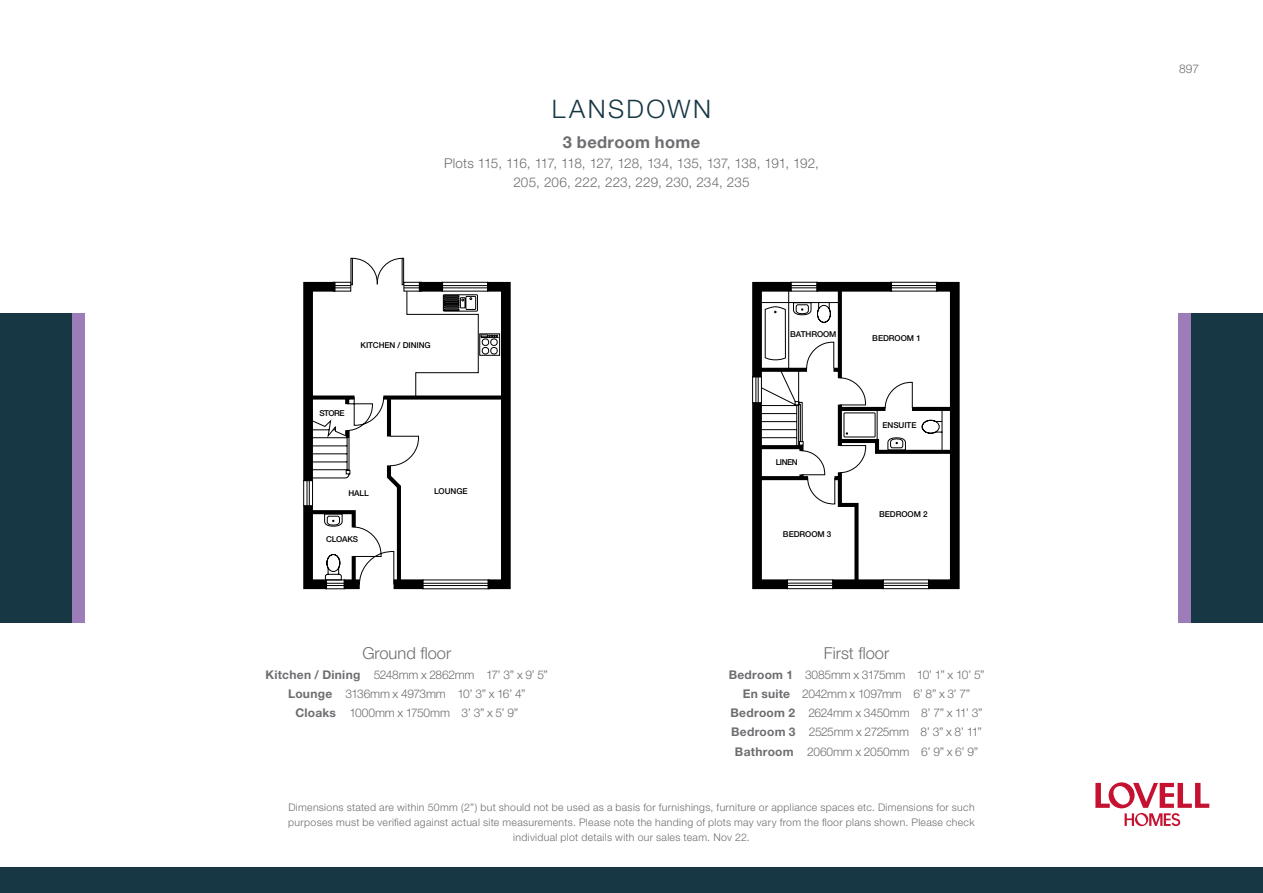
<style>
.page{position:relative;width:1263px;height:893px;background:#fff}
.page>*{position:absolute;margin:0;border:0;box-sizing:border-box;transform-origin:0 0}
.t1{font:300 25.5px "Helvetica Neue";letter-spacing:.095em;color:#173745}
.t2{font:300 16.5px "Helvetica Neue";color:#6d6e71}
.t3{font:700 16.5px "Helvetica Neue";letter-spacing:.02em;color:#6d6e71}
.t4{font:300 13.5px/19.5px "Helvetica Neue";color:#6d6e71;text-align:center}
.t5{font:300 12px/19.2px "Helvetica Neue";letter-spacing:-.02em;color:#6d6e71;text-align:center}
.t6{font:300 10.5px/15px "Helvetica Neue";letter-spacing:.03em;color:#6d6e71;text-align:center}
.t7{font:500 8.1px "Helvetica Neue";letter-spacing:-.005em;color:#000}
.s1{font-weight:700}
</style>
<div class="page">
<div style="left:0;top:313px;width:72px;height:309px;background:#173745"></div>
<div style="left:1191px;top:313px;width:72px;height:309px;background:#173745"></div>
<div style="left:0;top:867px;width:1263px;height:26px;background:#173745"></div>
<div style="left:72px;top:313px;width:13px;height:309px;background:#9c7db9"></div>
<div style="left:1178px;top:313px;width:13px;height:309px;background:#9c7db9"></div>
<svg style="left:1095px;top:782px;width:114px;height:44px"></svg>
<svg style="left:303px;top:281px;width:2px;height:308px"></svg>
<svg style="left:305px;top:258px;width:206px;height:331px"></svg>
<svg style="left:902px;top:281px;width:58px;height:308px"></svg>
<svg style="left:752px;top:281px;width:150px;height:308px"></svg>
<svg style="left:752px;top:285px;width:208px;height:300px"></svg>
<svg style="left:752px;top:285px;width:191px;height:220px"></svg>
<h1 class="t1" style="left:552px;top:93px;width:161px">LANSDOWN</h1>
<h2 class="t3" style="left:563px;top:132px;width:139px">3 bedroom home</h2>
<p class="t4" style="left:444px;top:153px;width:376px">Plots 115, 116, 117, 118, 127, 128, 134, 135, 137, 138, 191, 192,<br>205, 206, 222, 223, 229, 230, 234, 235</p>
<p class="t7" style="left:360px;top:340px;width:72px">KITCHEN / DINING</p>
<p class="t7" style="left:319px;top:408px;width:26px">STORE</p>
<p class="t7" style="left:348px;top:487px;width:35px">LOUNGE</p>
<p class="t7" style="left:348px;top:488px;width:22px">HALL</p>
<p class="t7" style="left:434px;top:487px;width:35px">LOUNGE</p>
<p class="t7" style="left:326px;top:534px;width:34px">CLOAKS</p>
<p class="t7" style="left:790px;top:329px;width:48px">BATHROOM</p>
<p class="t7" style="left:776px;top:457px;width:23px">LINEN</p>
<p class="t7" style="left:783px;top:530px;width:50px">BEDROOM 3</p>
<p class="t7" style="left:876px;top:329px;width:48px">BATHROOM</p>
<p class="t7" style="left:872px;top:333px;width:50px">BEDROOM 1</p>
<p class="t7" style="left:882px;top:420px;width:36px">ENSUITE</p>
<p class="t7" style="left:879px;top:509px;width:50px">BEDROOM 2</p>
<h2 class="t2" style="left:362px;top:643px;width:90px">Ground floor</h2>
<p class="t5" style="left:266px;top:664px;width:284px"><span class="s1">Kitchen / Dining</span> 5248mm x 2862mm 17’ 3” x 9’ 5”<br><span class="s1">Lounge</span> 3136mm x 4973mm 10’ 3” x 16’ 4”<br><span class="s1">Cloaks</span> 1000mm x 1750mm 3’ 3” x 5’ 9”</p>
<h2 class="t2" style="left:824px;top:643px;width:67px">First floor</h2>
<p class="t5" style="left:729px;top:664px;width:257px"><span class="s1">Bedroom 1</span> 3085mm x 3175mm 10’ 1” x 10’ 5” <span class="s1">En suite</span> 2042mm x 1097mm 6’ 8” x 3’ 7” <span class="s1">Bedroom 2</span> 2624mm x 3450mm 8’ 7” x 11’ 3” <span class="s1">Bedroom 3</span> 2525mm x 2725mm 8’ 3” x 8’ 11” <span class="s1">Bathroom</span> 2060mm x 2050mm 6’ 9” x 6’ 9”</p>
<p class="t6" style="left:288px;top:800px;width:688px">Dimensions stated are within 50mm (2”) but should not be used as a basis for furnishings, furniture or appliance spaces etc. Dimensions for such purposes must be verified against actual site measurements. Please note the handing of plots may vary from the floor plans shown. Please check individual plot details with our sales team. Nov 22.</p>
<p class="t5" style="left:1179px;top:59px;width:22px">897</p>
</div>
